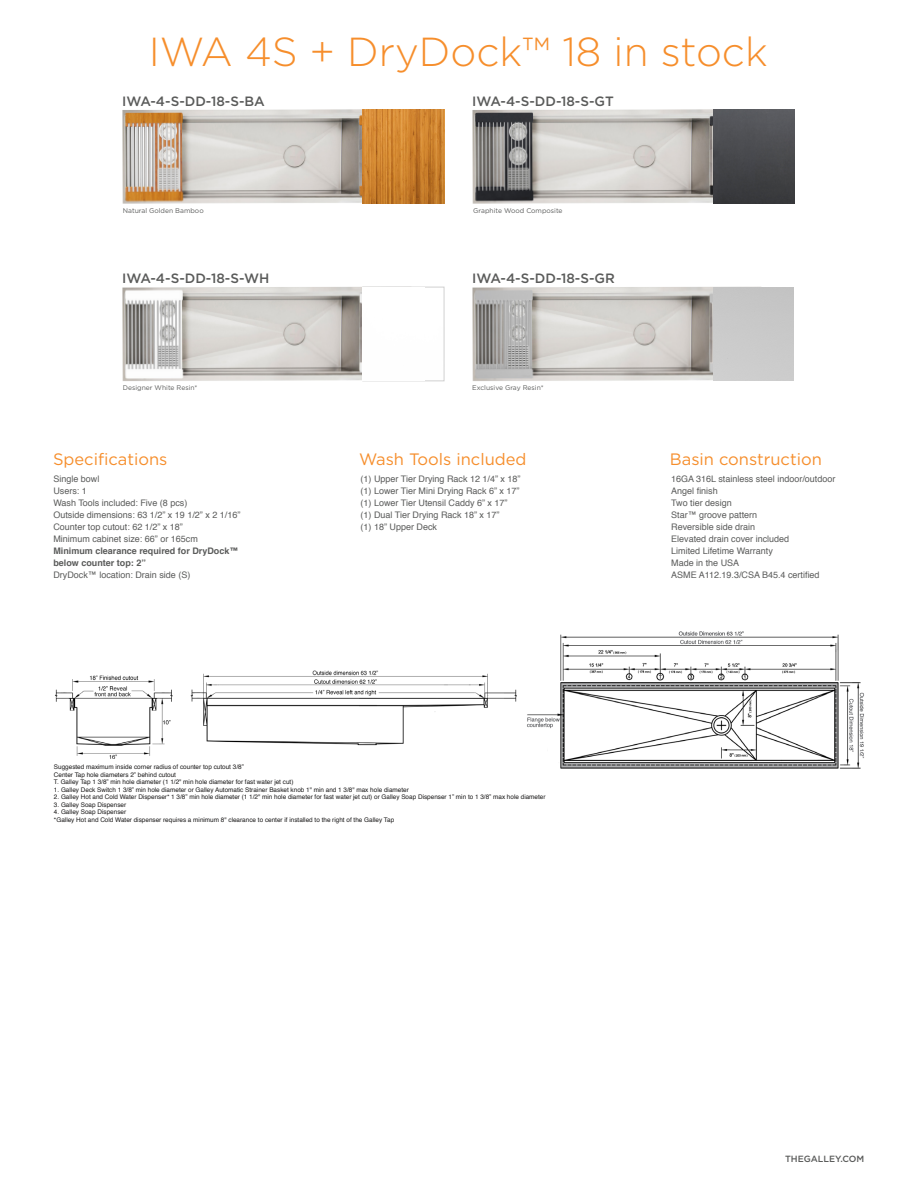
<style>
.page{position:relative;width:918px;height:1188px;background:#fff}
.page>*{position:absolute;margin:0;border:0;box-sizing:border-box;transform-origin:0 0}
.t1{font:300 40.5px "Gotham";color:#f68e2c}
.t2{font:16.5px "Gotham";color:#f68e2c}
.t3{font:500 13.5px "Gotham";color:#5a5b5a}
.t4{font:9px/12px "Helvetica";color:#5a5b5a}
.t5{font:700 9px/12px "Helvetica";color:#5a5b5a}
.t6{font:500 9px "Gotham";color:#5a5b5a}
.t7{font:6.75px "Gotham";color:#5a5b5a}
.t8{font:6.3px "Helvetica";color:#1c1b1b}
</style>
<div class="page">
<img style="left:55px;top:675px;width:118px;height:84px">
<img style="left:190px;top:670px;width:327px;height:76px">
<img style="left:527px;top:631px;width:337px;height:137px">
<img style="left:122px;top:109px;width:290px;height:95px">
<img style="left:472px;top:109px;width:290px;height:95px">
<img style="left:472px;top:287px;width:241px;height:94px">
<img style="left:363px;top:109px;width:81px;height:94px">
<img style="left:713px;top:109px;width:82px;height:94px">
<img style="left:122px;top:287px;width:240px;height:94px">
<div style="left:363px;top:287px;width:81px;height:94px;border:1px solid #d1d1d1"></div>
<img style="left:363px;top:287px;width:62px;height:94px">
<p class="t1" style="left:149px;top:27px;width:620px">IWA 4S + DryDock™ 18 in stock</p>
<p class="t3" style="left:122px;top:92px;width:144px">IWA-4-S-DD-18-S-BA</p>
<p class="t3" style="left:472px;top:92px;width:143px">IWA-4-S-DD-18-S-GT</p>
<p class="t7" style="left:123px;top:206px;width:82px">Natural Golden Bamboo</p>
<p class="t7" style="left:473px;top:206px;width:91px">Graphite Wood Composite</p>
<p class="t3" style="left:122px;top:270px;width:149px">IWA-4-S-DD-18-S-WH</p>
<p class="t3" style="left:472px;top:270px;width:144px">IWA-4-S-DD-18-S-GR</p>
<p class="t7" style="left:123px;top:383px;width:76px">Designer White Resin*</p>
<p class="t7" style="left:472px;top:383px;width:73px">Exclusive Gray Resin*</p>
<p class="t2" style="left:53px;top:448px;width:116px">Specifications</p>
<p class="t4" style="left:53px;top:474px;width:48px">Single bowl</p>
<p class="t4" style="left:53px;top:486px;width:35px">Users: 1</p>
<p class="t4" style="left:53px;top:498px;width:136px">Wash Tools included: Five (8 pcs)</p>
<p class="t4" style="left:53px;top:510px;width:189px">Outside dimensions: 63 1/2” x 19 1/2” x 2 1/16”</p>
<p class="t4" style="left:53px;top:522px;width:131px">Counter top cutout: 62 1/2” x 18”</p>
<p class="t4" style="left:53px;top:534px;width:146px">Minimum cabinet size: 66” or 165cm</p>
<p class="t5" style="left:53px;top:545px;width:187px">Minimum clearance required for DryDock™ below counter top: 2”</p>
<p class="t4" style="left:53px;top:570px;width:139px">DryDock™ location: Drain side (S)</p>
<p class="t2" style="left:359px;top:448px;width:169px">Wash Tools included</p>
<p class="t4" style="left:361px;top:474px;width:162px">(1) Upper Tier Drying Rack 12 1/4” x 18”</p>
<p class="t4" style="left:361px;top:486px;width:161px">(1) Lower Tier Mini Drying Rack 6” x 17”</p>
<p class="t4" style="left:361px;top:498px;width:149px">(1) Lower Tier Utensil Caddy 6” x 17”</p>
<p class="t4" style="left:361px;top:510px;width:141px">(1) Dual Tier Drying Rack 18” x 17”</p>
<p class="t4" style="left:361px;top:522px;width:78px">(1) 18” Upper Deck</p>
<p class="t8" style="left:54px;top:762px;width:191px">Suggested maximum inside corner radius of counter top cutout 3/8”</p>
<p class="t8" style="left:54px;top:770px;width:124px">Center Tap hole diameters 2” behind cutout</p>
<p class="t8" style="left:54px;top:777px;width:241px">T. Galley Tap 1 3/8” min hole diameter (1 1/2" min hole diameter for fast water jet cut)</p>
<p class="t8" style="left:54px;top:785px;width:356px">1. Galley Deck Switch 1 3/8” min hole diameter or Galley Automatic Strainer Basket knob 1" min and 1 3/8" max hole diameter</p>
<p class="t8" style="left:54px;top:792px;width:493px">2. Galley Hot and Cold Water Dispenser* 1 3/8” min hole diameter (1 1/2" min hole diameter for fast water jet cut) or Galley Soap Dispenser 1” min to 1 3/8” max hole diameter</p>
<p class="t8" style="left:54px;top:800px;width:74px">3. Galley Soap Dispenser</p>
<p class="t8" style="left:54px;top:807px;width:74px">4. Galley Soap Dispenser</p>
<p class="t8" style="left:54px;top:815px;width:342px">*Galley Hot and Cold Water dispenser requires a minimum 8" clearance to center if installed to the right of the Galley Tap</p>
<p class="t2" style="left:670px;top:448px;width:153px">Basin construction</p>
<p class="t4" style="left:671px;top:474px;width:166px">16GA 316L stainless steel indoor/outdoor</p>
<p class="t4" style="left:671px;top:486px;width:48px">Angel finish</p>
<p class="t4" style="left:671px;top:498px;width:62px">Two tier design</p>
<p class="t4" style="left:671px;top:510px;width:88px">Star™ groove pattern</p>
<p class="t4" style="left:671px;top:522px;width:86px">Reversible side drain</p>
<p class="t4" style="left:671px;top:534px;width:120px">Elevated drain cover included<br>Limited Lifetime Warranty</p>
<p class="t4" style="left:671px;top:558px;width:70px">Made in the USA</p>
<p class="t4" style="left:671px;top:570px;width:150px">ASME A112.19.3/CSA B45.4 certified</p>
<h3 class="t6" style="left:785px;top:1153px;width:81px">THEGALLEY.COM</h3>
</div>
